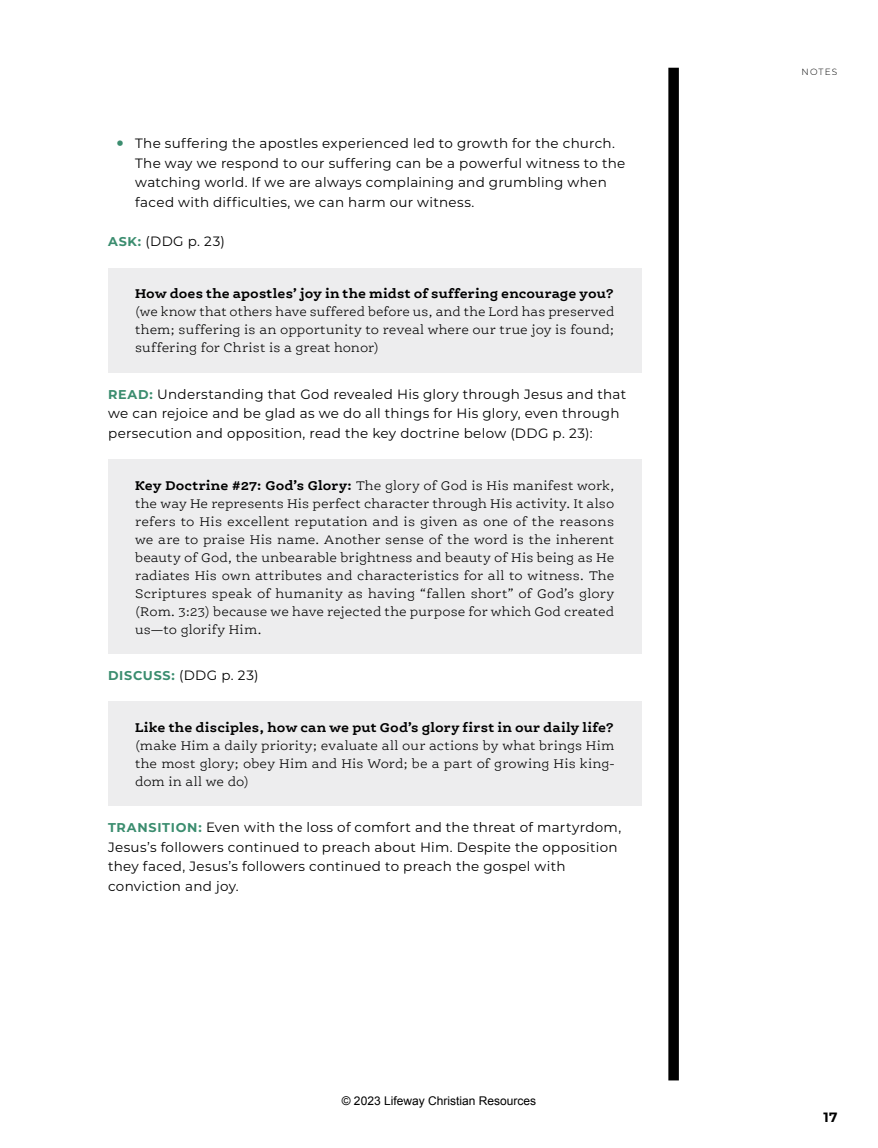
<style>
.page{position:relative;width:878px;height:1148px;background:#fff}
.page>*{position:absolute;margin:0;border:0;box-sizing:border-box;transform-origin:0 0}
.t1{font:300 13.5px/18px "Ernestine Pro";letter-spacing:.01em;color:#000;text-align:justify}
.t2{font:13.5px/19.5px "Montserrat";letter-spacing:.02em;color:#000}
.t3{font:700 13.5px "Ernestine Pro";letter-spacing:.01em;color:#000}
.t4{font:700 13.5px "Montserrat";color:#000}
.t5{font:12px "Arial";color:#000}
.t6{font:300 9px "Montserrat";letter-spacing:.125em;color:#000}
.s1{font-size:36px;color:#3b8d6f}
.s2{font-weight:700;font-size:12.75px;color:#3b8d6f}
.s3{font-weight:700}
</style>
<div class="page">
<div style="left:668px;top:68px;width:10px;height:1012px;background:#000"></div>
<div style="left:108px;top:267px;width:533px;height:105px;background:#ededee"></div>
<div style="left:108px;top:459px;width:533px;height:195px;background:#ededee"></div>
<div style="left:108px;top:701px;width:533px;height:105px;background:#ededee"></div>
<p class="t2" style="left:135px;top:133px;width:492px;text-indent:-20px"><span class="s1">•</span> The suffering the apostles experienced led to growth for the church.<br>The way we respond to our suffering can be a powerful witness to the watching world. If we are always complaining and grumbling when faced with difficulties, we can harm our witness.</p>
<p class="t2" style="left:108px;top:231px;width:118px"><span class="s2">ASK:</span> (DDG p. 23)</p>
<p class="t3" style="left:135px;top:285px;width:480px">How does the apostles’ joy in the midst of suffering encourage you?</p>
<p class="t1" style="left:135px;top:302px;width:481px">(we know that others have suffered before us, and the Lord has preserved them; suffering is an opportunity to reveal where our true joy is found; suffering for Christ is a great honor)</p>
<p class="t2" style="left:108px;top:384px;width:519px"><span class="s2">READ:</span> Understanding that God revealed His glory through Jesus and that we can rejoice and be glad as we do all things for His glory, even through persecution and opposition, read the key doctrine below (DDG p. 23):</p>
<p class="t1" style="left:135px;top:476px;width:481px"><span class="s3">Key Doctrine #27: God’s Glory:</span> The glory of God is His manifest work, the way He represents His perfect character through His activity. It also refers to His excellent reputation and is given as one of the reasons we are to praise His name. Another sense of the word is the inherent beauty of God, the unbearable brightness and beauty of His being as He radiates His own attributes and characteristics for all to witness. The Scriptures speak of humanity as having “fallen short” of God’s glory (Rom. 3:23) because we have rejected the purpose for which God created us—to glorify Him.</p>
<p class="t2" style="left:108px;top:665px;width:152px"><span class="s2">DISCUSS:</span> (DDG p. 23)</p>
<p class="t3" style="left:135px;top:718px;width:481px">Like the disciples, how can we put God’s glory first in our daily life?</p>
<p class="t1" style="left:135px;top:736px;width:481px">(make Him a daily priority; evaluate all our actions by what brings Him the most glory; obey Him and His Word; be a part of growing His king&shy;dom in all we do)</p>
<p class="t2" style="left:108px;top:817px;width:514px"><span class="s2">TRANSITION:</span> Even with the loss of comfort and the threat of martyrdom, Jesus’s followers continued to preach about Him. Despite the opposition they faced, Jesus’s followers continued to preach the gospel with conviction and joy.</p>
<p class="t5" style="left:342px;top:1092px;width:196px">© 2023 Lifeway Christian Resources</p>
<p class="t6" style="left:801px;top:66px;width:37px">NOTES</p>
<p class="t4" style="left:823px;top:1107px;width:15px">17</p>
</div>
